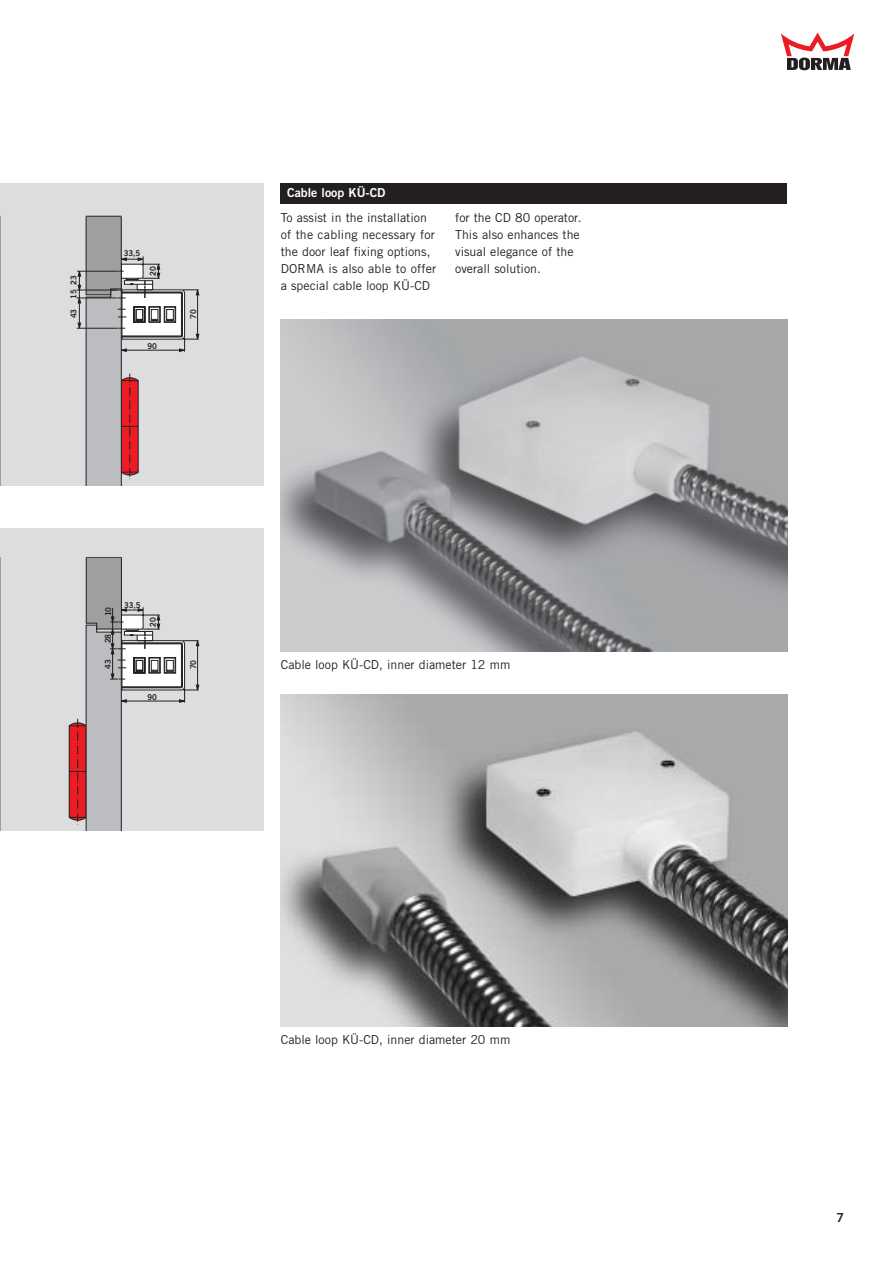
<style>
.page{position:relative;width:893px;height:1263px;background:#fff}
.page>*{position:absolute;margin:0;border:0;box-sizing:border-box;transform-origin:0 0}
.t1{font:12.3px/16.8px "Trade Gothic";color:#231f20}
.t2{font:12.3px "Trade Gothic Bold Two";color:#fff}
.t3{font:12.3px "Trade Gothic Bold Two";color:#231f20}
.t4{font:8.1px "Trade Gothic Bold Two";letter-spacing:-.02em;color:#231f20}
</style>
<div class="page">
<svg style="left:781px;top:33px;width:73px;height:37px"></svg>
<div style="left:0;top:528px;width:264px;height:302px;background:#dcddde"></div>
<svg style="left:69px;top:557px;width:130px;height:273px"></svg>
<div style="left:0;top:183px;width:264px;height:302px;background:#dcddde"></div>
<hr style="left:77px;top:328px;width:41px;height:1px;background:#231f20">
<hr style="left:77px;top:297px;width:40px;height:1px;background:#231f20">
<hr style="left:77px;top:290px;width:40px;height:1px;background:#231f20">
<hr style="left:77px;top:271px;width:41px;height:1px;background:#231f20">
<svg style="left:78px;top:216px;width:121px;height:269px"></svg>
<img style="left:281px;top:320px;width:506px;height:331px">
<div style="left:281px;top:183px;width:506px;height:21px;background:#231f20"></div>
<img style="left:281px;top:694px;width:506px;height:331px">
<p class="t4" style="left:71px;top:298px;width:25px;rotate:-90deg">15 23</p>
<p class="t4" style="left:71px;top:318px;width:11px;rotate:-90deg">43</p>
<p class="t4" style="left:124px;top:250px;width:18px">33,5</p>
<p class="t4" style="left:150px;top:276px;width:11px;rotate:-90deg">20</p>
<p class="t4" style="left:147px;top:343px;width:11px">90</p>
<p class="t4" style="left:190px;top:318px;width:11px;rotate:-90deg">70</p>
<p class="t2" style="left:287px;top:188px;width:100px">Cable loop KÜ-CD</p>
<p class="t1" style="left:281px;top:211px;width:157px">To assist in the installation of the cabling necessary for the door leaf fixing options,<br>DORMA is also able to offer a special cable loop KÜ-CD</p>
<p class="t1" style="left:455px;top:211px;width:128px">for the CD 80 operator.<br>This also enhances the visual elegance of the overall solution.</p>
<p class="t4" style="left:105px;top:616px;width:11px;rotate:-90deg">10</p>
<p class="t4" style="left:105px;top:643px;width:11px;rotate:-90deg">28</p>
<p class="t4" style="left:105px;top:669px;width:11px;rotate:-90deg">43</p>
<p class="t4" style="left:124px;top:601px;width:18px">33,5</p>
<p class="t4" style="left:150px;top:627px;width:11px;rotate:-90deg">20</p>
<p class="t4" style="left:147px;top:693px;width:11px">90</p>
<p class="t4" style="left:190px;top:669px;width:11px;rotate:-90deg">70</p>
<p class="t1" style="left:281px;top:657px;width:231px">Cable loop KÜ-CD, inner diameter 12 mm</p>
<p class="t1" style="left:281px;top:1031px;width:231px">Cable loop KÜ-CD, inner diameter 20 mm</p>
<p class="t3" style="left:836px;top:1212px;width:9px">7</p>
</div>
